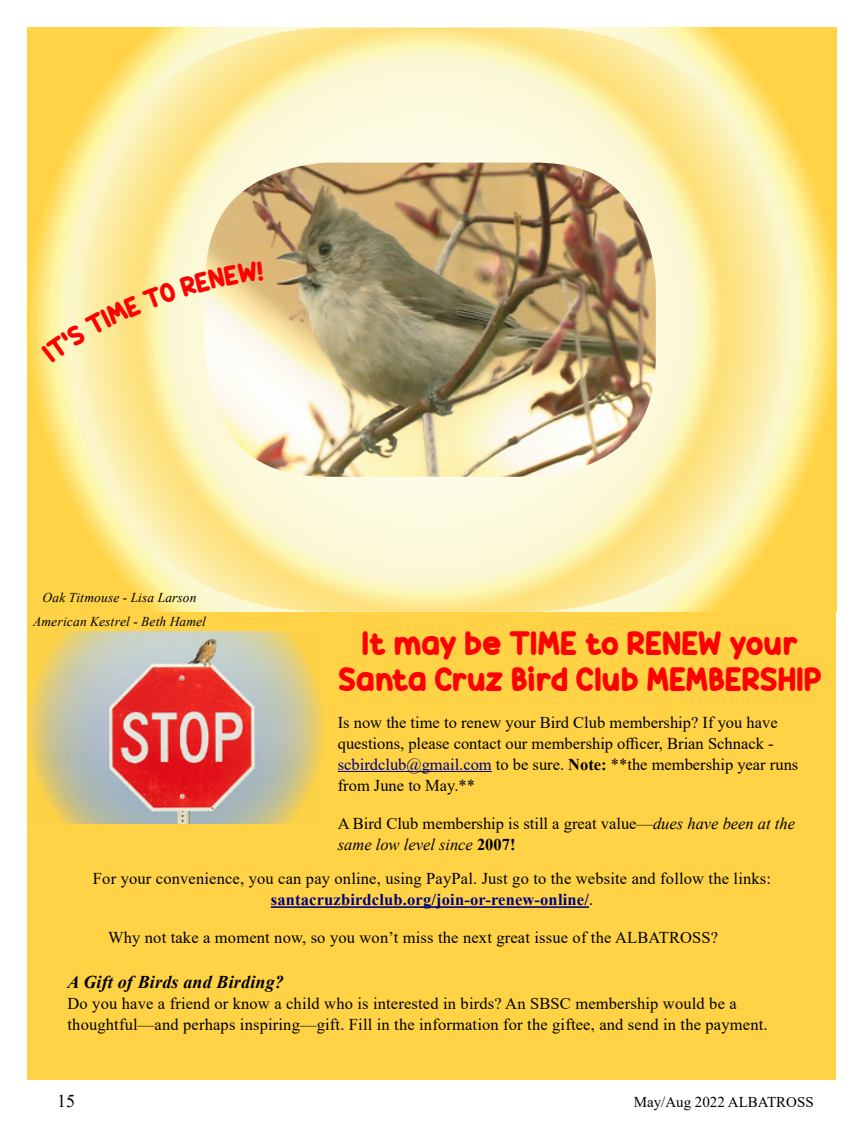
<style>
.page{position:relative;width:864px;height:1134px;background:#fff}
.page>*{position:absolute;margin:0;border:0;box-sizing:border-box;transform-origin:0 0}
.t1{font:33px/36px "Candy Beans";letter-spacing:.015em;color:#f00;text-align:center}
.t2{font:italic 700 18px "Times New Roman";letter-spacing:.01em;color:#000}
.t3{font:18px "Times New Roman";color:#000}
.t4{font:16.5px/21px "Times New Roman";letter-spacing:.01em;color:#000}
.t5{font:15px "Times New Roman";color:#000}
.t6{font:italic 13.5px/24px "Times New Roman";letter-spacing:.01em;color:#000;text-align:center}
.s1{color:#000080}
.s2{font-weight:700}
.s3{font-style:italic}
.s4{font-weight:700;color:#000080}
</style>
<div class="page">
<div style="left:28px;top:612px;width:808px;height:468px;background:#ffd345"></div>
<svg style="left:28px;top:28px;width:809px;height:584px;background:#fedb5e"></svg>
<img style="left:206px;top:164px;width:449px;height:312px">
<div style="left:70px;top:28px;width:721px;height:584px;border:135px solid #fff;border-radius:189px"></div>
<hr style="left:338px;top:771px;width:154px;height:1px;background:#000080">
<hr style="left:271px;top:906px;width:318px;height:2px;background:#000080">
<img style="left:27px;top:632px;width:296px;height:191px">
<svg style="left:41px;top:261px;width:223px;height:102px;background:#faeeb3"></svg>
<p class="t6" style="left:33px;top:585px;width:174px">Oak Titmouse - Lisa Larson<br>American Kestrel - Beth Hamel</p>
<h1 class="t1" style="left:339px;top:625px;width:485px">It may be TIME to RENEW your<br>Santa Cruz Bird Club MEMBERSHIP</h1>
<p class="t4" style="left:338px;top:711px;width:462px">Is now the time to renew your Bird Club membership? If you have questions, please contact our membership officer, Brian Schnack - <span class="s1">scbirdclub@gmail.com</span> to be sure. <span class="s2">Note:</span> **the membership year runs from June to May.**</p>
<p class="t4" style="left:338px;top:813px;width:459px">A Bird Club membership is still a great value—<span class="s3">dues have been at the same low level since</span> <span class="s2">2007!</span></p>
<p class="t4" style="left:93px;top:868px;width:680px;text-align:center">For your convenience, you can pay online, using PayPal. Just go to the website and follow the links: <span class="s4">santacruzbirdclub.org/join-or-renew-online/</span>.</p>
<p class="t4" style="left:108px;top:926px;width:612px">Why not take a moment now, so you won’t miss the next great issue of the ALBATROSS?</p>
<p class="t2" style="left:68px;top:970px;width:218px">A Gift of Birds and Birding?</p>
<p class="t4" style="left:68px;top:993px;width:702px">Do you have a friend or know a child who is interested in birds? An SBSC membership would be a thoughtful—and perhaps inspiring—gift. Fill in the information for the giftee, and send in the payment.</p>
<p class="t3" style="left:57px;top:1089px;width:19px">15</p>
<p class="t5" style="left:634px;top:1092px;width:182px">May/Aug 2022 ALBATROSS</p>
</div>
